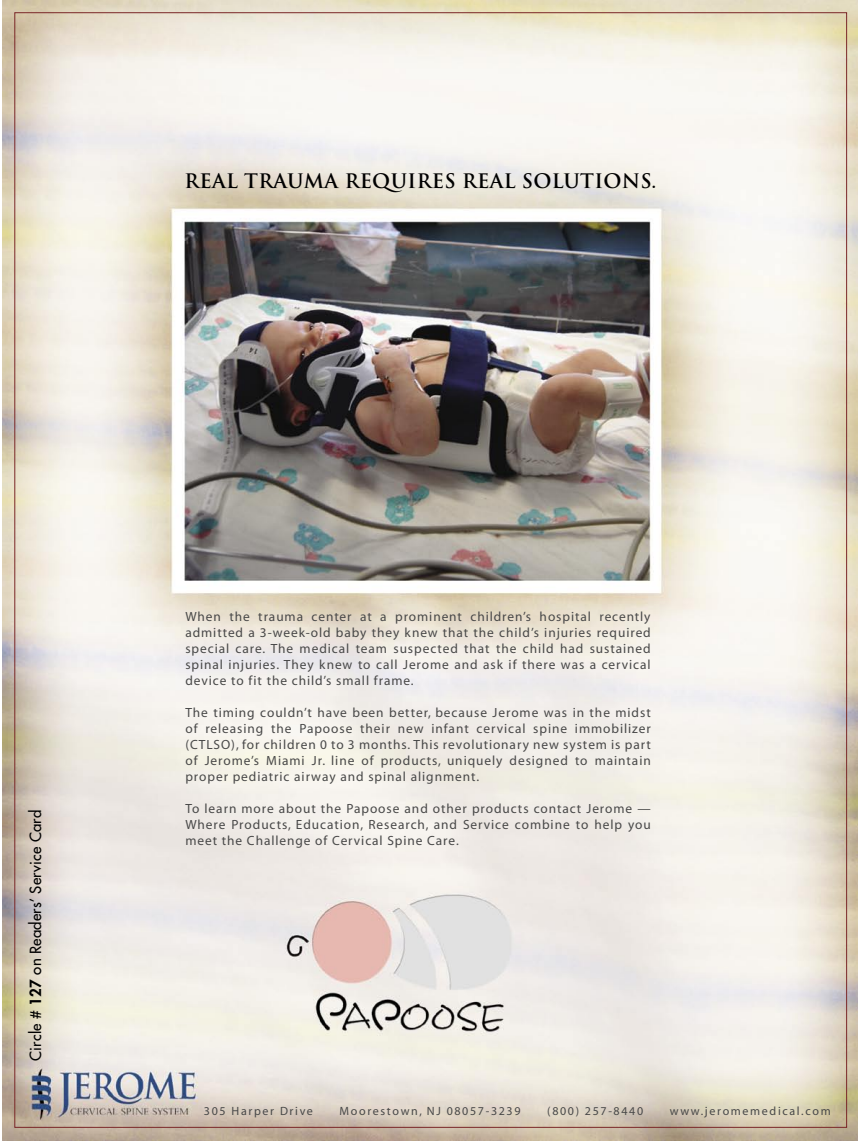
<style>
.page{position:relative;width:858px;height:1143px;background:#fff}
.page>*{position:absolute;margin:0;border:0;box-sizing:border-box;transform-origin:0 0}
.t1{font:700 19.5px "Trajan";letter-spacing:.015em;color:#000}
.t2{font:15px "Futura";letter-spacing:.01em;color:#000}
.t3{font:13.35px/16px "Myriad";letter-spacing:.07em;color:#484848;text-align:justify}
.t4{font:12px "Myriad";letter-spacing:.135em;color:#484848}
.s1{font-weight:800}
</style>
<div class="page">
<img style="left:2px;top:0;width:855px;height:1141px">
<p class="t1" style="left:184px;top:169px;width:473px">REAL TRAUMA REQUIRES REAL SOLUTIONS.</p>
<p class="t2" style="left:26px;top:1061px;width:252px;rotate:-90deg">Circle # <span class="s1">127</span> on Readers’ Service Card</p>
<p class="t3" style="left:185px;top:609px;width:466px">When the trauma center at a prominent children’s hospital recently admitted a 3-week-old baby they knew that the child’s injuries required special care. The medical team suspected that the child had sustained spinal injuries. They knew to call Jerome and ask if there was a cervical device to fit the child’s small frame.</p>
<p class="t3" style="left:185px;top:705px;width:466px">The timing couldn’t have been better, because Jerome was in the midst of releasing the Papoose their new infant cervical spine immobilizer (CTLSO), for children 0 to 3 months. This revolutionary new system is part of Jerome’s Miami Jr. line of products, uniquely designed to maintain proper pediatric airway and spinal alignment.</p>
<p class="t3" style="left:185px;top:801px;width:466px">To learn more about the Papoose and other products contact Jerome — Where Products, Education, Research, and Service combine to help you meet the Challenge of Cervical Spine Care.</p>
<p class="t4" style="left:204px;top:1105px;width:110px">305 Harper Drive</p>
<p class="t4" style="left:339px;top:1105px;width:182px">Moorestown, NJ 08057-3239</p>
<p class="t4" style="left:547px;top:1105px;width:97px">(800) 257-8440</p>
<p class="t4" style="left:669px;top:1105px;width:162px">www.jeromemedical.com</p>
</div>
